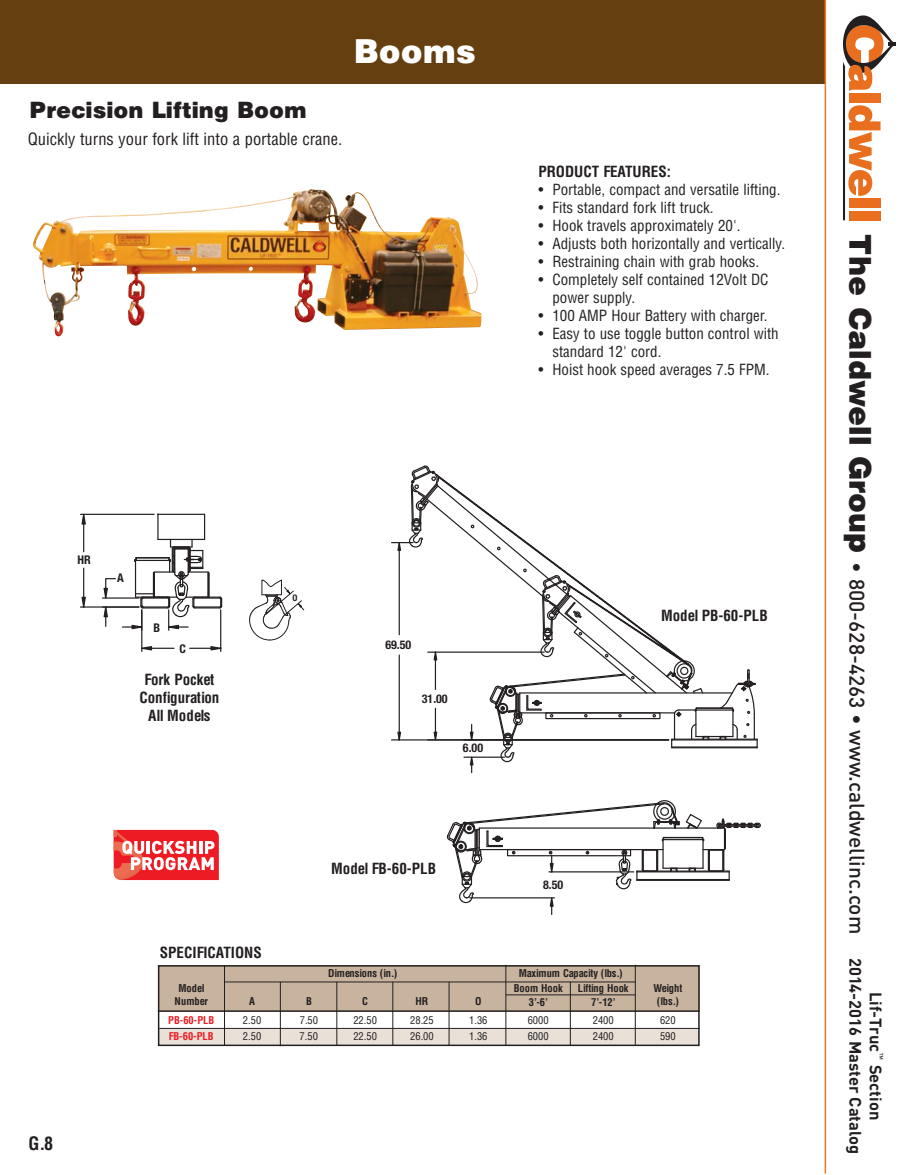
<style>
.page{position:relative;width:905px;height:1175px;background:#fff}
.page>*{position:absolute;margin:0;border:0;box-sizing:border-box;transform-origin:0 0}
.t1{font:33px "Cg Triumvirate Bl";color:#fff}
.t2{font:22.5px "Cg Triumvirate Bl";color:#231f20}
.t3{font:500 21px "DIN";color:#231f20}
.t4{font:700 condensed 18px "Helvetica";color:#231f20}
.t5{font:condensed 16.5px "Helvetica";color:#231f20}
.t6{font:700 16.5px/20.4px "DIN";color:#231f20}
.t7{font:condensed 15px/18px "Helvetica";color:#231f20}
.t8{font:700 condensed 15px/18px "Helvetica";color:#231f20;text-align:center}
.t9{font:700 condensed 12px "Helvetica Neue";color:#231f20}
.t10{font:700 condensed 10.5px "Helvetica";color:#231f20}
.t11{font:condensed 10.5px "Helvetica";color:#231f20}
.t12{font:700 condensed 10.5px "Helvetica";color:#ed1c24}
.t13{font:700 condensed 9px "Helvetica Neue";color:#231f20}
.t14{font:8.25px "Arial";color:#231f20}
.s1{font-family:"Cg Triumvirate Bl";font-weight:400;font-size:30px}
</style>
<div class="page">
<div style="left:0;top:0;width:904px;height:83px;background:#653f10"></div>
<hr style="left:141px;top:610px;width:1px;height:41px;background:#231f20">
<hr style="left:220px;top:610px;width:1px;height:41px;background:#231f20">
<hr style="left:151px;top:647px;width:23px;height:2px;background:#231f20">
<hr style="left:190px;top:647px;width:21px;height:2px;background:#231f20">
<svg style="left:141px;top:645px;width:12px;height:6px"></svg>
<svg style="left:210px;top:645px;width:12px;height:6px"></svg>
<hr style="left:80px;top:514px;width:74px;height:1px;background:#231f20">
<hr style="left:80px;top:606px;width:59px;height:1px;background:#231f20">
<svg style="left:81px;top:513px;width:6px;height:39px"></svg>
<svg style="left:81px;top:568px;width:6px;height:40px"></svg>
<hr style="left:102px;top:597px;width:37px;height:1px;background:#231f20">
<svg style="left:103px;top:513px;width:120px;height:117px"></svg>
<div style="left:653px;top:800px;width:23px;height:22px;border:1px solid #231f20;border-radius:50%"></div>
<svg style="left:446px;top:801px;width:315px;height:113px"></svg>
<hr style="left:671px;top:738px;width:86px;height:1px;background:#231f20">
<hr style="left:671px;top:747px;width:86px;height:1px;background:#231f20">
<hr style="left:519px;top:692px;width:213px;height:1px;background:#231f20">
<hr style="left:671px;top:746px;width:86px;height:1px;background:#231f20">
<hr style="left:671px;top:739px;width:86px;height:1px;background:#231f20">
<hr style="left:696px;top:736px;width:37px;height:1px;background:#231f20">
<hr style="left:696px;top:709px;width:37px;height:1px;background:#231f20">
<hr style="left:696px;top:707px;width:36px;height:2px;background:#231f20">
<svg style="left:718px;top:669px;width:39px;height:78px"></svg>
<svg style="left:391px;top:465px;width:318px;height:307px"></svg>
<svg style="left:249px;top:579px;width:55px;height:61px"></svg>
<div style="left:158px;top:965px;width:541px;height:45px;background:#c8b39e"></div>
<div style="left:158px;top:1028px;width:540px;height:16px;background:#e9e0d7"></div>
<div style="left:158px;top:965px;width:541px;height:81px;border:2px solid #231f20"></div>
<hr style="left:224px;top:965px;width:1px;height:80px;background:#231f20">
<hr style="left:336px;top:981px;width:1px;height:64px;background:#231f20">
<hr style="left:280px;top:981px;width:1px;height:65px;background:#231f20">
<hr style="left:392px;top:981px;width:1px;height:64px;background:#231f20">
<hr style="left:448px;top:981px;width:1px;height:64px;background:#231f20">
<hr style="left:505px;top:964px;width:1px;height:81px;background:#231f20">
<hr style="left:570px;top:981px;width:1px;height:64px;background:#231f20">
<hr style="left:635px;top:964px;width:1px;height:80px;background:#231f20">
<hr style="left:506px;top:994px;width:129px;height:1px;background:#231f20">
<hr style="left:224px;top:981px;width:411px;height:1px;background:#231f20">
<hr style="left:158px;top:1010px;width:541px;height:1px;background:#231f20">
<hr style="left:159px;top:1028px;width:540px;height:1px;background:#231f20">
<img style="left:33px;top:189px;width:386px;height:147px">
<svg style="left:114px;top:830px;width:105px;height:50px"></svg>
<div style="left:825px;top:0;width:79px;height:1173px;background:#fff"></div>
<hr style="left:824px;top:0;width:2px;height:1173px;background:#f47421">
<svg style="left:843px;top:15px;width:53px;height:205px"></svg>
<h1 class="t1" style="left:354px;top:40px;width:124px">Booms</h1>
<h2 class="t2" style="left:29px;top:101px;width:279px">Precision Lifting Boom</h2>
<p class="t5" style="left:28px;top:132px;width:316px">Quickly turns your fork lift into a portable crane.</p>
<p class="t8" style="left:538px;top:164px;width:134px">PRODUCT FEATURES:</p>
<p class="t7" style="left:538px;top:182px;width:244px">• Portable, compact and versatile lifting.</p>
<p class="t7" style="left:538px;top:200px;width:176px">• Fits standard fork lift truck.</p>
<p class="t7" style="left:538px;top:218px;width:204px">• Hook travels approximately 20'.</p>
<p class="t7" style="left:538px;top:236px;width:248px">• Adjusts both horizontally and vertically.</p>
<p class="t7" style="left:538px;top:254px;width:222px">• Restraining chain with grab hooks.</p>
<p class="t7" style="left:552px;top:272px;width:218px;text-indent:-14px">• Completely self contained 12Volt DC power supply.</p>
<p class="t7" style="left:538px;top:308px;width:231px">• 100 AMP Hour Battery with charger.</p>
<p class="t7" style="left:552px;top:326px;width:228px;text-indent:-14px">• Easy to use toggle button control with standard 12' cord.</p>
<p class="t7" style="left:538px;top:362px;width:233px">• Hoist hook speed averages 7.5 FPM.</p>
<p class="t9" style="left:77px;top:555px;width:15px">HR</p>
<p class="t9" style="left:117px;top:573px;width:8px">A</p>
<p class="t9" style="left:153px;top:623px;width:8px">B</p>
<p class="t9" style="left:179px;top:644px;width:8px">C</p>
<p class="t8" style="left:139px;top:672px;width:81px">Fork Pocket<br>Configuration<br>All Models</p>
<p class="t13" style="left:292px;top:595px;width:7px">O</p>
<p class="t9" style="left:385px;top:640px;width:27px">69.50</p>
<p class="t9" style="left:422px;top:694px;width:27px">31.00</p>
<p class="t9" style="left:463px;top:743px;width:22px">6.00</p>
<p class="t8" style="left:160px;top:945px;width:103px">SPECIFICATIONS</p>
<p class="t8" style="left:331px;top:861px;width:106px">Model FB-60-PLB</p>
<p class="t9" style="left:543px;top:880px;width:22px">8.50</p>
<p class="t8" style="left:661px;top:608px;width:108px">Model PB-60-PLB</p>
<p class="t10" style="left:328px;top:969px;width:71px">Dimensions (in.)</p>
<p class="t10" style="left:518px;top:969px;width:106px">Maximum Capacity (lbs.)</p>
<p class="t4" style="left:28px;top:1137px;width:26px">G.8</p>
<p class="t10" style="left:178px;top:983px;width:28px">Model</p>
<p class="t10" style="left:513px;top:983px;width:50px">Boom Hook</p>
<p class="t10" style="left:578px;top:983px;width:52px">Lifting Hook</p>
<p class="t10" style="left:653px;top:983px;width:30px">Weight</p>
<p class="t10" style="left:175px;top:997px;width:35px">Number</p>
<p class="t10" style="left:249px;top:997px;width:7px">A</p>
<p class="t10" style="left:306px;top:997px;width:7px">B</p>
<p class="t10" style="left:362px;top:997px;width:7px">C</p>
<p class="t10" style="left:415px;top:997px;width:14px">HR</p>
<p class="t10" style="left:475px;top:997px;width:8px">O</p>
<p class="t10" style="left:529px;top:998px;width:21px">3’-6’</p>
<p class="t10" style="left:591px;top:998px;width:26px">7’-12’</p>
<p class="t10" style="left:657px;top:997px;width:23px">(lbs.)</p>
<p class="t12" style="left:168px;top:1016px;width:48px">PB-60-PLB</p>
<p class="t11" style="left:243px;top:1016px;width:20px">2.50</p>
<p class="t11" style="left:300px;top:1016px;width:20px">7.50</p>
<p class="t11" style="left:353px;top:1016px;width:25px">22.50</p>
<p class="t11" style="left:410px;top:1016px;width:25px">28.25</p>
<p class="t11" style="left:469px;top:1016px;width:20px">1.36</p>
<p class="t11" style="left:527px;top:1016px;width:22px">6000</p>
<p class="t11" style="left:592px;top:1016px;width:22px">2400</p>
<p class="t11" style="left:660px;top:1016px;width:17px">620</p>
<p class="t12" style="left:169px;top:1032px;width:46px">FB-60-PLB</p>
<p class="t11" style="left:243px;top:1032px;width:20px">2.50</p>
<p class="t11" style="left:299px;top:1032px;width:20px">7.50</p>
<p class="t11" style="left:353px;top:1032px;width:25px">22.50</p>
<p class="t11" style="left:410px;top:1032px;width:25px">26.00</p>
<p class="t11" style="left:469px;top:1032px;width:20px">1.36</p>
<p class="t11" style="left:527px;top:1032px;width:22px">6000</p>
<p class="t11" style="left:592px;top:1032px;width:22px">2400</p>
<p class="t11" style="left:660px;top:1032px;width:17px">590</p>
<h3 class="t3" style="left:864px;top:234px;width:701px;rotate:90deg"><span class="s1">The Caldwell Group</span> • 800-628-4263 • www.caldwellinc.com</h3>
<p class="t6" style="left:884px;top:957px;width:198px;text-indent:107px;rotate:90deg">Section<br>2014-2016 Master Catalog</p>
<p class="t6" style="left:884px;top:991px;width:62px;rotate:90deg">Lif-Truc</p>
<p class="t14" style="left:883px;top:1052px;width:10px;rotate:90deg">™</p>
</div>
